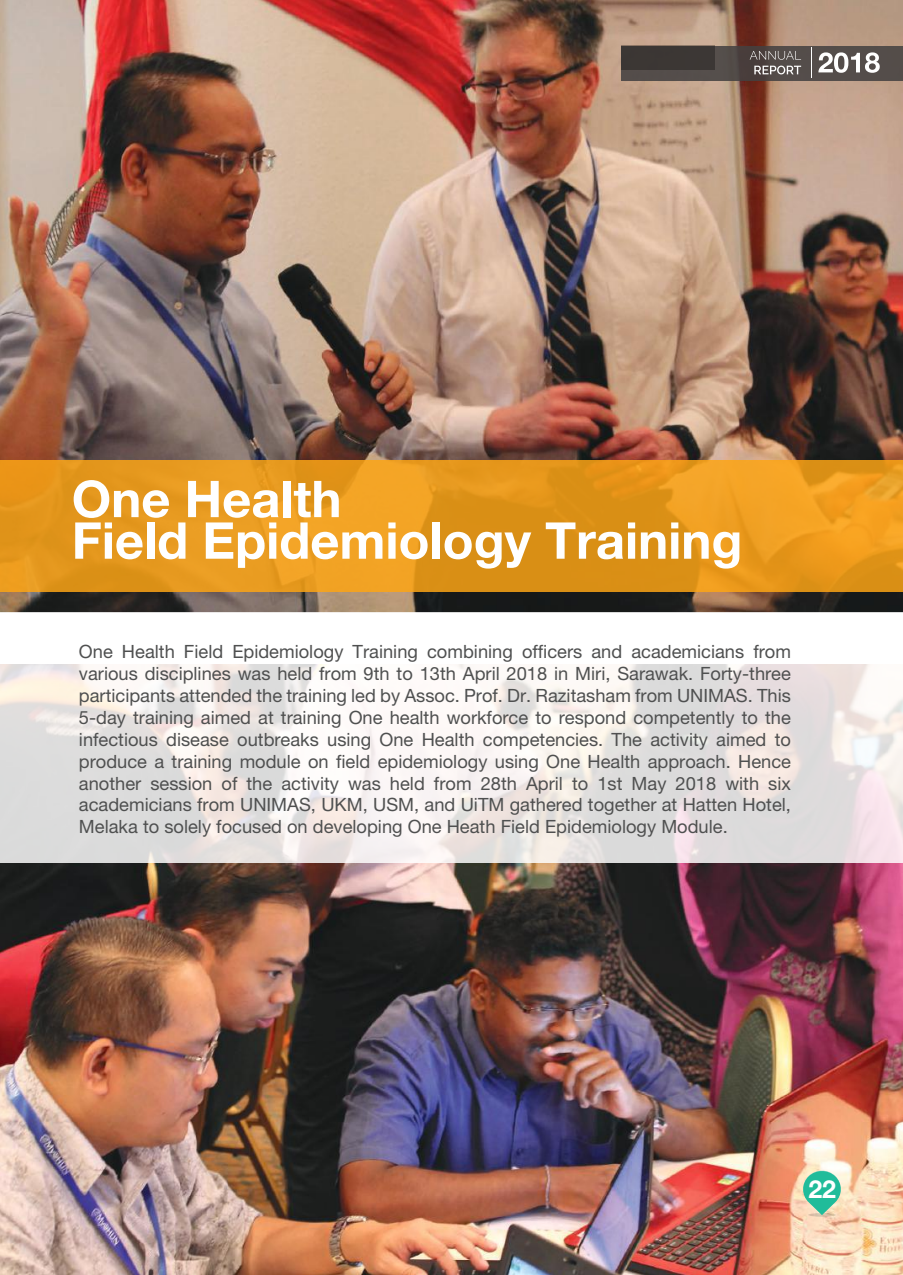
<style>
.page{position:relative;width:903px;height:1275px;background:#fff}
.page>*{position:absolute;margin:0;border:0;box-sizing:border-box;transform-origin:0 0}
.t1{font:700 50.75px/41.6px "Helvetica Neue";color:#fff}
.t2{font:700 25.03px "Helvetica Neue";color:#fff}
.t3{font:18.38px/21.9px "Helvetica Neue";color:#4f5050;text-align:justify}
</style>
<div class="page">
<img style="left:0;top:863px;width:903px;height:412px">
<img style="left:0;top:0;width:903px;height:612px">
<svg style="left:0;top:460px;width:903px;height:132px;background:#e6981d"></svg>
<svg style="left:0;top:612px;width:903px;height:251px"></svg>
<svg style="left:808px;top:1213px;width:28px;height:4px"></svg>
<svg style="left:801px;top:1169px;width:41px;height:46px;background:#73caaa"></svg>
<svg style="left:621px;top:46px;width:282px;height:35px;background:#524b48"></svg>
<svg style="left:750px;top:51px;width:51px;height:9px"></svg>
<svg style="left:754px;top:66px;width:47px;height:8px"></svg>
<hr style="left:811px;top:47px;width:1px;height:31px;background:#fff">
<svg style="left:818px;top:52px;width:62px;height:21px"></svg>
<div style="left:621px;top:46px;width:93px;height:24px;background:#3c3734"></div>
<h1 class="t1" style="left:72px;top:480px;width:672px">One Health<br>Field Epidemiology Training</h1>
<p class="t3" style="left:79px;top:641px;width:713px">One Health Field Epidemiology Training combining officers and academicians from various disciplines was held from 9th to 13th April 2018 in Miri, Sarawak. Forty-three participants attended the training led by Assoc. Prof. Dr. Razitasham from UNIMAS. This 5-day training aimed at training One health workforce to respond competently to the infectious disease outbreaks using One Health competencies. The activity aimed to produce a training module on field epidemiology using One Health approach. Hence another session of the activity was held from 28th April to 1st May 2018 with six academicians from UNIMAS, UKM, USM, and UiTM gathered together at Hatten Hotel, Melaka to solely focused on developing One Heath Field Epidemiology Module.</p>
<h2 class="t2" style="left:808px;top:1169px;width:29px">22</h2>
</div>
